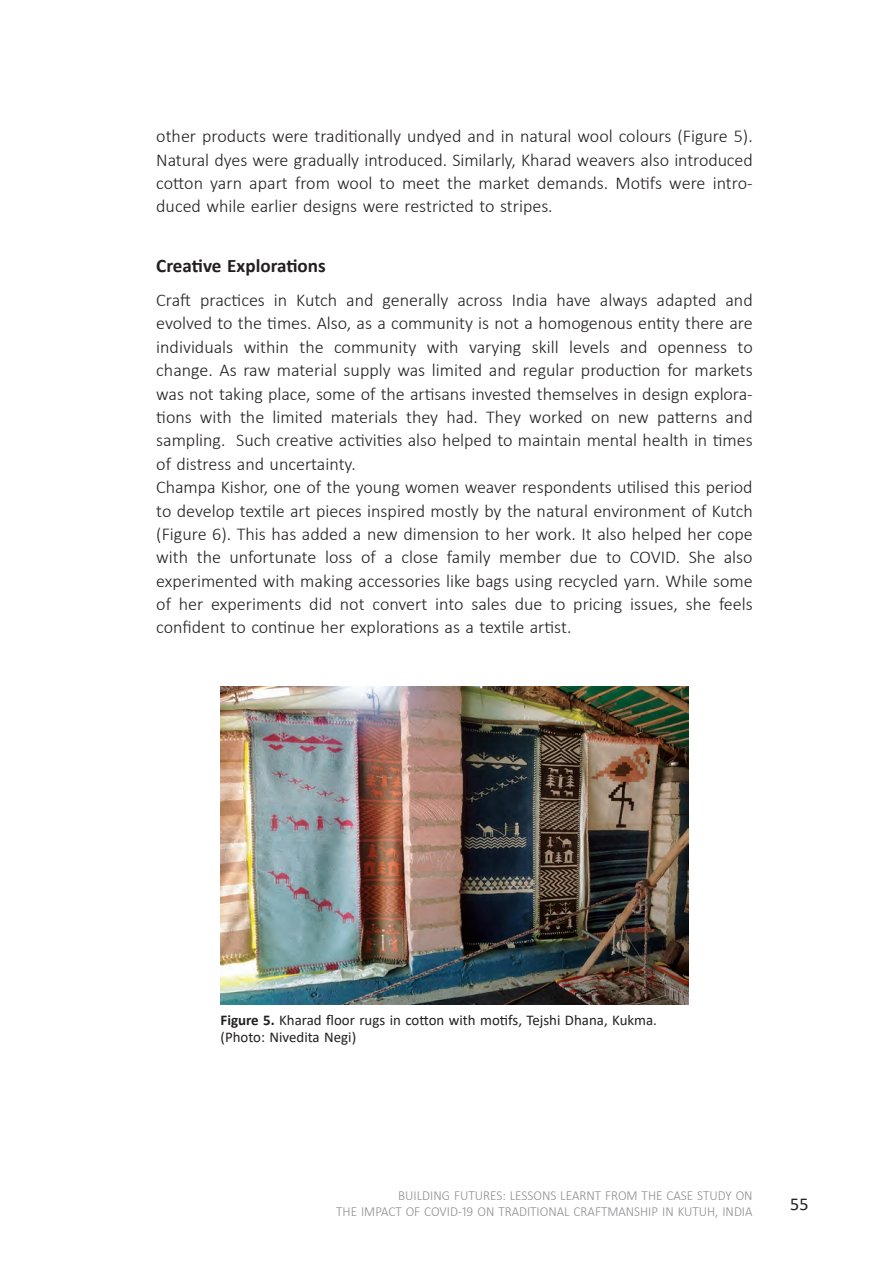
<style>
.page{position:relative;width:893px;height:1263px;background:#fff}
.page>*{position:absolute;margin:0;border:0;box-sizing:border-box;transform-origin:0 0}
.t1{font:700 19.2px "Calibri";color:#231f20}
.t2{font:300 18px/23.4px "Calibri";color:#231f20;text-align:justify}
.t3{font:18px "Calibri";color:#231f20}
.t4{font:14.85px/17px "Calibri";color:#231f20}
.t5{font:300 13.8px/15.9px "Calibri";color:#8a8c8f;text-align:right;scale:.95 1}
.s1{font-weight:700}
</style>
<div class="page">
<img style="left:221px;top:687px;width:467px;height:317px">
<p class="t2" style="left:156px;top:124px;width:598px">other products were traditionally undyed and in natural wool colours (Figure 5).<br>Natural dyes were gradually introduced. Similarly, Kharad weavers also introduced cotton yarn apart from wool to meet the market demands. Motifs were intro&shy;duced while earlier designs were restricted to stripes.</p>
<p class="t1" style="left:156px;top:252px;width:171px">Creative Explorations</p>
<p class="t2" style="left:156px;top:288px;width:598px;text-align:left">Craft practices in Kutch and generally across India have always adapted and evolved to the times. Also, as a community is not a homogenous entity there are individuals within the community with varying skill levels and openness to change. As raw material supply was limited and regular production for markets was not taking place, some of the artisans invested themselves in design explora&shy;tions with the limited materials they had. They worked on new patterns and sampling. Such creative activities also helped to maintain mental health in times of distress and uncertainty.<br>Champa Kishor, one of the young women weaver respondents utilised this period to develop textile art pieces inspired mostly by the natural environment of Kutch (Figure 6). This has added a new dimension to her work. It also helped her cope with the unfortunate loss of a close family member due to COVID. She also experimented with making accessories like bags using recycled yarn. While some of her experiments did not convert into sales due to pricing issues, she feels confident to continue her explorations as a textile artist.</p>
<p class="t4" style="left:221px;top:1011px;width:438px"><span class="s1">Figure 5.</span> Kharad floor rugs in cotton with motifs, Tejshi Dhana, Kukma. (Photo: Nivedita Negi)</p>
<p class="t5" style="left:336px;top:1188px;width:440px">BUILDING FUTURES: LESSONS LEARNT FROM THE CASE STUDY ON<br>THE IMPACT OF COVID-19 ON TRADITIONAL CRAFTMANSHIP IN KUTUH, INDIA</p>
<p class="t3" style="left:790px;top:1191px;width:20px">55</p>
</div>
